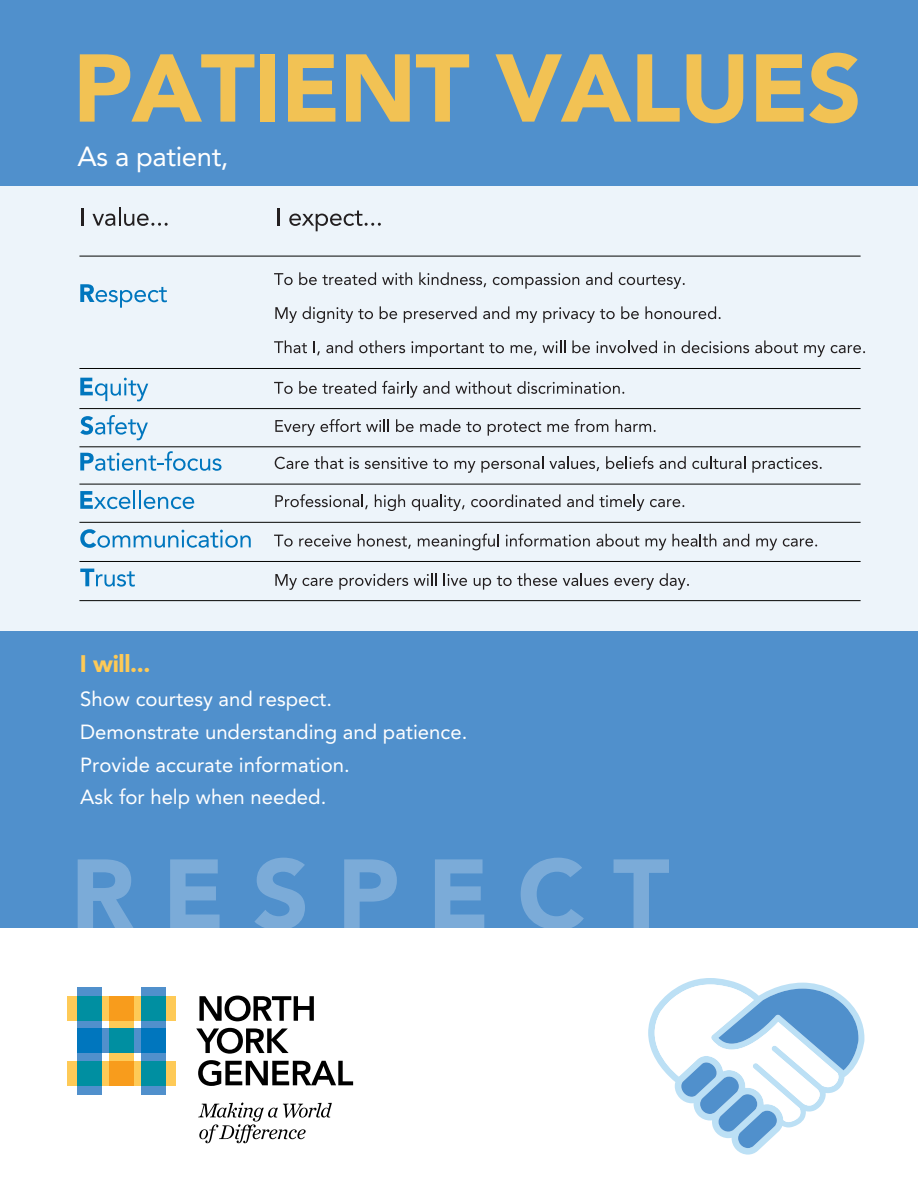
<style>
.page{position:relative;width:918px;height:1188px;background:#fff}
.page>*{position:absolute;margin:0;border:0;box-sizing:border-box;transform-origin:0 0}
.t1{font:900 95.1px "Avenir LT Std";letter-spacing:-.015em;color:#f2c254}
.t2{font:27.45px "Avenir LT Std";letter-spacing:-.015em;color:#fff}
.t3{font:900 23.7px "Avenir LT Std";color:#feca57}
.t4{font:20.4px/32.8px "Avenir LT Std";color:#fff}
</style>
<div class="page">
<div style="left:0;top:631px;width:918px;height:297px;background:#5090cc"></div>
<div style="left:0;top:186px;width:918px;height:445px;background:#edf4fa"></div>
<svg style="left:78px;top:859px;width:55px;height:69px"></svg>
<svg style="left:170px;top:859px;width:50px;height:69px"></svg>
<svg style="left:254px;top:858px;width:51px;height:70px"></svg>
<svg style="left:344px;top:859px;width:53px;height:69px"></svg>
<svg style="left:435px;top:859px;width:49px;height:69px"></svg>
<svg style="left:521px;top:858px;width:63px;height:70px"></svg>
<svg style="left:614px;top:859px;width:55px;height:69px"></svg>
<div style="left:0;top:0;width:918px;height:186px;background:#5090cc"></div>
<svg style="left:82px;top:208px;width:2px;height:18px"></svg>
<svg style="left:92px;top:207px;width:76px;height:19px"></svg>
<svg style="left:278px;top:208px;width:2px;height:18px"></svg>
<svg style="left:289px;top:211px;width:92px;height:20px;background:#c2c6cb"></svg>
<svg style="left:80px;top:284px;width:87px;height:24px;background:#afd3ea"></svg>
<svg style="left:80px;top:378px;width:68px;height:23px;background:#abd1e9"></svg>
<svg style="left:80px;top:415px;width:68px;height:25px;background:#b1d4ea"></svg>
<svg style="left:80px;top:451px;width:142px;height:20px;background:#afd3ea"></svg>
<svg style="left:80px;top:490px;width:114px;height:19px;background:#a6cee8"></svg>
<svg style="left:80px;top:529px;width:171px;height:19px;background:#b0d3ea"></svg>
<svg style="left:80px;top:569px;width:55px;height:18px"></svg>
<hr style="left:79px;top:256px;width:782px;height:1px;background:#040503">
<hr style="left:79px;top:368px;width:782px;height:1px;background:#040503">
<hr style="left:79px;top:408px;width:782px;height:1px;background:#040503">
<hr style="left:79px;top:447px;width:782px;height:1px;background:#040503">
<hr style="left:79px;top:484px;width:782px;height:1px;background:#040503">
<hr style="left:79px;top:522px;width:782px;height:1px;background:#040503">
<hr style="left:79px;top:561px;width:782px;height:1px;background:#040503">
<hr style="left:79px;top:600px;width:782px;height:1px;background:#040503">
<svg style="left:274px;top:273px;width:19px;height:12px"></svg>
<svg style="left:299px;top:272px;width:77px;height:13px"></svg>
<svg style="left:382px;top:272px;width:30px;height:13px"></svg>
<svg style="left:419px;top:272px;width:67px;height:15px"></svg>
<svg style="left:493px;top:273px;width:86px;height:16px"></svg>
<svg style="left:586px;top:272px;width:26px;height:13px"></svg>
<svg style="left:619px;top:275px;width:66px;height:14px"></svg>
<svg style="left:275px;top:307px;width:22px;height:16px"></svg>
<svg style="left:303px;top:306px;width:70px;height:17px"></svg>
<svg style="left:380px;top:306px;width:17px;height:13px"></svg>
<svg style="left:404px;top:306px;width:73px;height:17px"></svg>
<svg style="left:483px;top:306px;width:26px;height:13px"></svg>
<svg style="left:516px;top:311px;width:21px;height:12px"></svg>
<svg style="left:543px;top:307px;width:72px;height:16px"></svg>
<svg style="left:621px;top:306px;width:18px;height:13px"></svg>
<svg style="left:645px;top:306px;width:76px;height:13px"></svg>
<svg style="left:274px;top:340px;width:33px;height:13px"></svg>
<svg style="left:313px;top:341px;width:7px;height:14px"></svg>
<svg style="left:326px;top:340px;width:27px;height:13px"></svg>
<svg style="left:359px;top:340px;width:46px;height:13px"></svg>
<svg style="left:411px;top:341px;width:93px;height:16px"></svg>
<svg style="left:511px;top:345px;width:25px;height:10px"></svg>
<svg style="left:542px;top:340px;width:23px;height:13px"></svg>
<svg style="left:572px;top:340px;width:18px;height:13px"></svg>
<svg style="left:596px;top:340px;width:61px;height:13px"></svg>
<svg style="left:664px;top:341px;width:11px;height:12px"></svg>
<svg style="left:682px;top:340px;width:67px;height:13px"></svg>
<svg style="left:755px;top:340px;width:43px;height:13px"></svg>
<svg style="left:804px;top:345px;width:21px;height:12px"></svg>
<svg style="left:831px;top:345px;width:34px;height:8px"></svg>
<svg style="left:274px;top:382px;width:19px;height:12px"></svg>
<svg style="left:299px;top:381px;width:77px;height:13px"></svg>
<svg style="left:382px;top:381px;width:67px;height:17px"></svg>
<svg style="left:455px;top:381px;width:169px;height:13px;background:#bfc3c8"></svg>
<svg style="left:275px;top:419px;width:114px;height:17px;background:#c5cacf"></svg>
<svg style="left:396px;top:419px;width:18px;height:13px"></svg>
<svg style="left:420px;top:419px;width:61px;height:13px"></svg>
<svg style="left:488px;top:422px;width:53px;height:14px"></svg>
<svg style="left:547px;top:424px;width:22px;height:8px"></svg>
<svg style="left:575px;top:419px;width:33px;height:13px"></svg>
<svg style="left:616px;top:419px;width:40px;height:13px"></svg>
<svg style="left:275px;top:456px;width:69px;height:13px"></svg>
<svg style="left:350px;top:457px;width:9px;height:12px"></svg>
<svg style="left:365px;top:457px;width:62px;height:12px"></svg>
<svg style="left:433px;top:459px;width:15px;height:10px"></svg>
<svg style="left:455px;top:461px;width:20px;height:12px"></svg>
<svg style="left:481px;top:456px;width:62px;height:17px"></svg>
<svg style="left:549px;top:456px;width:50px;height:15px"></svg>
<svg style="left:606px;top:456px;width:48px;height:13px"></svg>
<svg style="left:660px;top:456px;width:26px;height:13px"></svg>
<svg style="left:692px;top:456px;width:53px;height:13px"></svg>
<svg style="left:752px;top:457px;width:70px;height:16px"></svg>
<svg style="left:275px;top:494px;width:93px;height:15px"></svg>
<svg style="left:375px;top:494px;width:30px;height:17px"></svg>
<svg style="left:412px;top:494px;width:53px;height:17px"></svg>
<svg style="left:471px;top:494px;width:89px;height:13px"></svg>
<svg style="left:567px;top:494px;width:26px;height:13px"></svg>
<svg style="left:599px;top:494px;width:45px;height:17px"></svg>
<svg style="left:650px;top:499px;width:34px;height:8px"></svg>
<svg style="left:274px;top:535px;width:19px;height:12px"></svg>
<svg style="left:299px;top:535px;width:52px;height:12px"></svg>
<svg style="left:358px;top:534px;width:53px;height:15px"></svg>
<svg style="left:418px;top:534px;width:81px;height:16px"></svg>
<svg style="left:506px;top:534px;width:84px;height:13px"></svg>
<svg style="left:597px;top:534px;width:42px;height:13px"></svg>
<svg style="left:645px;top:538px;width:21px;height:12px"></svg>
<svg style="left:672px;top:534px;width:44px;height:13px"></svg>
<svg style="left:723px;top:534px;width:26px;height:13px"></svg>
<svg style="left:756px;top:538px;width:21px;height:12px"></svg>
<svg style="left:783px;top:538px;width:34px;height:9px"></svg>
<svg style="left:275px;top:574px;width:22px;height:16px"></svg>
<svg style="left:303px;top:578px;width:30px;height:8px"></svg>
<svg style="left:339px;top:573px;width:69px;height:17px"></svg>
<svg style="left:414px;top:573px;width:22px;height:13px"></svg>
<svg style="left:444px;top:573px;width:23px;height:13px"></svg>
<svg style="left:474px;top:578px;width:17px;height:12px"></svg>
<svg style="left:497px;top:573px;width:60px;height:13px"></svg>
<svg style="left:563px;top:573px;width:45px;height:13px"></svg>
<svg style="left:614px;top:578px;width:40px;height:12px"></svg>
<svg style="left:660px;top:573px;width:29px;height:17px"></svg>
<svg style="left:648px;top:978px;width:216px;height:177px"></svg>
<svg style="left:199px;top:995px;width:115px;height:26px"></svg>
<svg style="left:196px;top:1028px;width:93px;height:26px"></svg>
<svg style="left:198px;top:1060px;width:155px;height:26px"></svg>
<div style="left:77px;top:1085px;width:24px;height:10px;background:#5090cc"></div>
<div style="left:77px;top:987px;width:24px;height:9px;background:#5090cc"></div>
<div style="left:77px;top:1021px;width:24px;height:8px;background:#5090cc"></div>
<div style="left:77px;top:1053px;width:24px;height:8px;background:#5090cc"></div>
<div style="left:142px;top:1085px;width:24px;height:10px;background:#5090cc"></div>
<div style="left:142px;top:1021px;width:24px;height:8px;background:#5090cc"></div>
<div style="left:142px;top:1053px;width:24px;height:8px;background:#5090cc"></div>
<div style="left:142px;top:987px;width:24px;height:9px;background:#5090cc"></div>
<div style="left:101px;top:1029px;width:8px;height:24px;background:#5090cc"></div>
<div style="left:134px;top:1029px;width:8px;height:24px;background:#5090cc"></div>
<div style="left:77px;top:1029px;width:24px;height:24px;background:#0076be"></div>
<div style="left:142px;top:1029px;width:24px;height:24px;background:#0076be"></div>
<div style="left:109px;top:1053px;width:25px;height:8px;background:#feca57"></div>
<div style="left:109px;top:1021px;width:25px;height:8px;background:#feca57"></div>
<div style="left:166px;top:996px;width:9px;height:25px;background:#feca57"></div>
<div style="left:68px;top:996px;width:9px;height:25px;background:#feca57"></div>
<div style="left:101px;top:996px;width:8px;height:25px;background:#feca57"></div>
<div style="left:134px;top:996px;width:8px;height:25px;background:#feca57"></div>
<div style="left:68px;top:1061px;width:9px;height:24px;background:#feca57"></div>
<div style="left:166px;top:1061px;width:9px;height:24px;background:#feca57"></div>
<div style="left:101px;top:1061px;width:8px;height:24px;background:#feca57"></div>
<div style="left:134px;top:1061px;width:8px;height:24px;background:#feca57"></div>
<div style="left:109px;top:996px;width:25px;height:25px;background:#f89c1c"></div>
<div style="left:109px;top:1061px;width:25px;height:24px;background:#f89c1c"></div>
<div style="left:109px;top:1029px;width:25px;height:24px;background:#008fa1"></div>
<div style="left:77px;top:996px;width:24px;height:25px;background:#008fa1"></div>
<div style="left:142px;top:996px;width:24px;height:25px;background:#008fa1"></div>
<div style="left:77px;top:1061px;width:24px;height:24px;background:#008fa1"></div>
<div style="left:142px;top:1061px;width:24px;height:24px;background:#008fa1"></div>
<svg style="left:198px;top:1103px;width:134px;height:40px"></svg>
<h1 class="t1" style="left:73px;top:33px;width:790px">PATIENT VALUES</h1>
<h2 class="t2" style="left:78px;top:145px;width:153px">As a patient,</h2>
<p class="t3" style="left:80px;top:650px;width:72px">I will...</p>
<p class="t4" style="left:80px;top:684px;width:389px">Show courtesy and respect.<br>Demonstrate understanding and patience.<br>Provide accurate information.<br>Ask for help when needed.</p>
</div>
